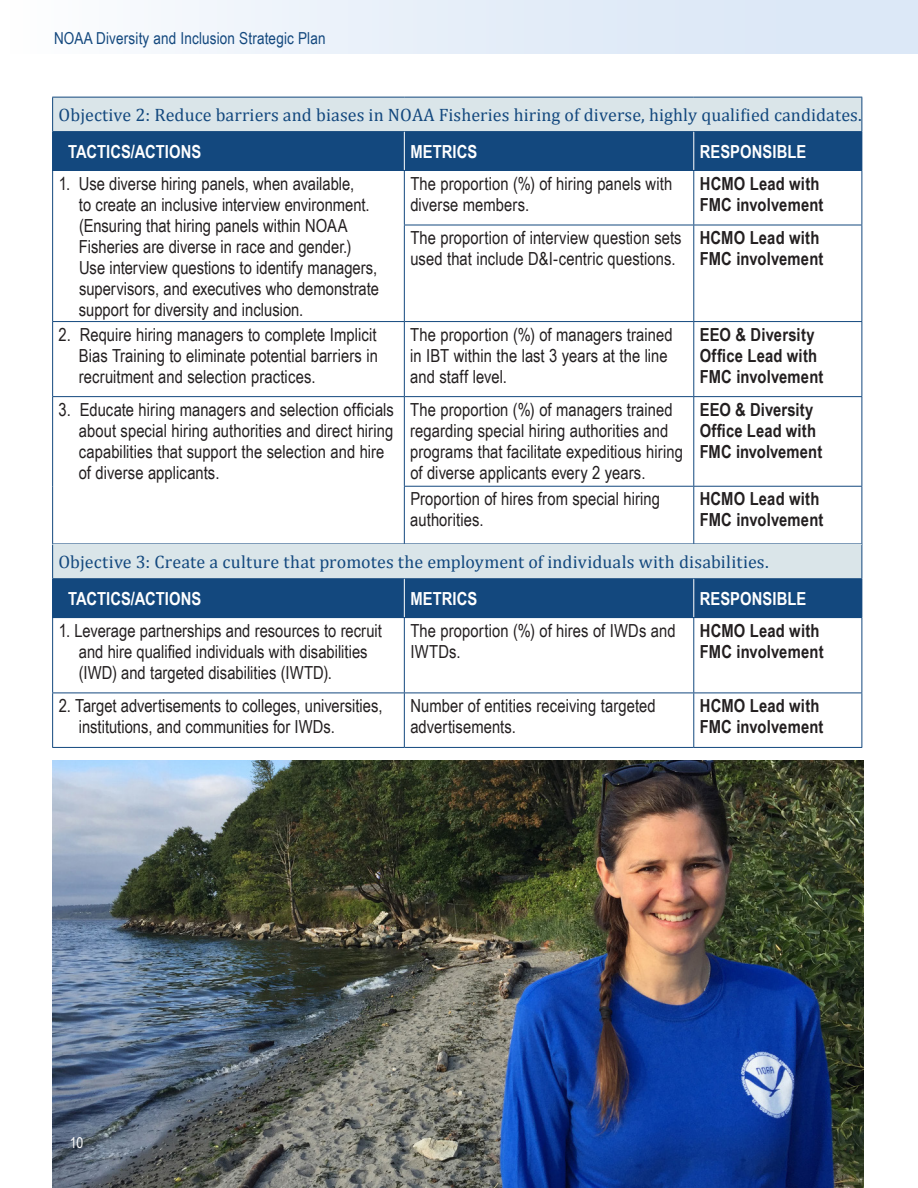
<style>
.page{position:relative;width:918px;height:1188px;background:#fff}
.page>*{position:absolute;margin:0;border:0;box-sizing:border-box;transform-origin:0 0}
.t1{font:18px/21px "Arial Narrow";letter-spacing:.005em;color:#231f20}
.t2{font:700 18px/21px "Arial Narrow";letter-spacing:.01em;color:#231f20}
.t3{font:18px "Cambria";letter-spacing:.005em;color:#13487e}
.t4{font:700 18px "Arial Narrow";letter-spacing:.005em;color:#fff}
.t5{font:16.5px "Arial Narrow";letter-spacing:.01em;color:#13487e}
.t6{font:15px "Arial Narrow";color:#fff}
.s1{color:#13487e}
</style>
<div class="page">
<div style="left:0;top:0;width:918px;height:54px;background:linear-gradient(to right,#fafcfd,#d6e4f5)"></div>
<img style="left:52px;top:761px;width:812px;height:427px">
<div style="left:53px;top:97px;width:809px;height:35px;background:#dae5e9"></div>
<div style="left:53px;top:132px;width:351px;height:38px;background:#13487e"></div>
<div style="left:404px;top:132px;width:290px;height:38px;background:#13487e"></div>
<div style="left:694px;top:132px;width:168px;height:38px;background:#13487e"></div>
<hr style="left:862px;top:97px;width:1px;height:34px;background:#13487e">
<hr style="left:52px;top:97px;width:352px;height:1px;background:#13487e">
<hr style="left:52px;top:97px;width:1px;height:34px;background:#13487e">
<hr style="left:404px;top:97px;width:290px;height:1px;background:#13487e">
<hr style="left:694px;top:97px;width:168px;height:1px;background:#13487e">
<hr style="left:52px;top:131px;width:352px;height:1px;background:#13487e">
<hr style="left:52px;top:132px;width:1px;height:38px;background:#13487e">
<hr style="left:404px;top:131px;width:290px;height:1px;background:#13487e">
<hr style="left:694px;top:131px;width:168px;height:1px;background:#13487e">
<hr style="left:862px;top:132px;width:1px;height:38px;background:#13487e">
<hr style="left:404px;top:132px;width:1px;height:38px;background:#fff">
<hr style="left:693px;top:132px;width:1px;height:38px;background:#fff">
<hr style="left:52px;top:170px;width:352px;height:1px;background:#13487e">
<hr style="left:52px;top:171px;width:1px;height:54px;background:#13487e">
<hr style="left:404px;top:170px;width:290px;height:1px;background:#13487e">
<hr style="left:404px;top:171px;width:1px;height:54px;background:#13487e">
<hr style="left:694px;top:170px;width:168px;height:1px;background:#13487e">
<hr style="left:693px;top:171px;width:1px;height:54px;background:#13487e">
<hr style="left:862px;top:171px;width:1px;height:54px;background:#13487e">
<hr style="left:52px;top:225px;width:1px;height:96px;background:#13487e">
<hr style="left:404px;top:225px;width:290px;height:1px;background:#13487e">
<hr style="left:404px;top:225px;width:1px;height:96px;background:#13487e">
<hr style="left:694px;top:225px;width:168px;height:1px;background:#13487e">
<hr style="left:693px;top:225px;width:1px;height:96px;background:#13487e">
<hr style="left:862px;top:225px;width:1px;height:96px;background:#13487e">
<hr style="left:52px;top:321px;width:352px;height:1px;background:#13487e">
<hr style="left:52px;top:322px;width:1px;height:74px;background:#13487e">
<hr style="left:404px;top:321px;width:290px;height:1px;background:#13487e">
<hr style="left:404px;top:322px;width:1px;height:74px;background:#13487e">
<hr style="left:694px;top:321px;width:168px;height:1px;background:#13487e">
<hr style="left:693px;top:322px;width:1px;height:74px;background:#13487e">
<hr style="left:862px;top:322px;width:1px;height:74px;background:#13487e">
<hr style="left:52px;top:396px;width:352px;height:1px;background:#13487e">
<hr style="left:52px;top:397px;width:1px;height:89px;background:#13487e">
<hr style="left:52px;top:486px;width:1px;height:58px;background:#13487e">
<hr style="left:404px;top:396px;width:290px;height:1px;background:#13487e">
<hr style="left:404px;top:397px;width:1px;height:89px;background:#13487e">
<hr style="left:694px;top:396px;width:168px;height:1px;background:#13487e">
<hr style="left:693px;top:397px;width:1px;height:89px;background:#13487e">
<hr style="left:862px;top:397px;width:1px;height:89px;background:#13487e">
<hr style="left:404px;top:487px;width:1px;height:57px;background:#13487e">
<hr style="left:693px;top:487px;width:1px;height:57px;background:#13487e">
<hr style="left:862px;top:487px;width:1px;height:57px;background:#13487e">
<hr style="left:404px;top:486px;width:290px;height:1px;background:#13487e">
<hr style="left:694px;top:486px;width:168px;height:1px;background:#13487e">
<hr style="left:52px;top:544px;width:352px;height:1px;background:#13487e">
<div style="left:53px;top:544px;width:809px;height:35px;background:#dae5e9"></div>
<div style="left:53px;top:579px;width:351px;height:39px;background:#13487e"></div>
<div style="left:404px;top:579px;width:290px;height:39px;background:#13487e"></div>
<div style="left:694px;top:579px;width:168px;height:39px;background:#13487e"></div>
<hr style="left:862px;top:545px;width:1px;height:33px;background:#13487e">
<hr style="left:52px;top:545px;width:1px;height:33px;background:#13487e">
<hr style="left:52px;top:578px;width:352px;height:1px;background:#13487e">
<hr style="left:52px;top:579px;width:1px;height:38px;background:#13487e">
<hr style="left:404px;top:578px;width:290px;height:1px;background:#13487e">
<hr style="left:694px;top:578px;width:168px;height:1px;background:#13487e">
<hr style="left:862px;top:579px;width:1px;height:38px;background:#13487e">
<hr style="left:52px;top:617px;width:352px;height:1px;background:#13487e">
<hr style="left:52px;top:618px;width:1px;height:75px;background:#13487e">
<hr style="left:862px;top:618px;width:1px;height:75px;background:#13487e">
<hr style="left:52px;top:693px;width:352px;height:1px;background:#13487e">
<hr style="left:52px;top:693px;width:1px;height:54px;background:#13487e">
<hr style="left:694px;top:693px;width:168px;height:1px;background:#13487e">
<hr style="left:862px;top:693px;width:1px;height:54px;background:#13487e">
<hr style="left:52px;top:747px;width:352px;height:1px;background:#13487e">
<hr style="left:694px;top:747px;width:168px;height:1px;background:#13487e">
<hr style="left:404px;top:579px;width:1px;height:38px;background:#fff">
<hr style="left:693px;top:579px;width:1px;height:38px;background:#fff">
<hr style="left:404px;top:618px;width:1px;height:75px;background:#13487e">
<hr style="left:693px;top:618px;width:1px;height:75px;background:#13487e">
<hr style="left:404px;top:693px;width:290px;height:1px;background:#13487e">
<hr style="left:404px;top:693px;width:1px;height:54px;background:#13487e">
<hr style="left:693px;top:693px;width:1px;height:54px;background:#13487e">
<hr style="left:404px;top:747px;width:290px;height:1px;background:#13487e">
<p class="t5" style="left:54px;top:26px;width:273px">NOAA Diversity and Inclusion Strategic Plan</p>
<h3 class="t3" style="left:59px;top:105px;width:805px">Objective 2: Reduce barriers and biases in NOAA Fisheries hiring of diverse, highly qualified candidates.</h3>
<p class="t4" style="left:59px;top:138px;width:144px"><span class="s1">T</span>TACTICS/ACTIONS</p>
<p class="t4" style="left:410px;top:138px;width:69px">METRICS</p>
<p class="t4" style="left:700px;top:138px;width:108px">RESPONSIBLE</p>
<p class="t1" style="left:79px;top:172px;width:301px;text-indent:-20px">1. Use diverse hiring panels, when available,<br>to create an inclusive interview environment. (Ensuring that hiring panels within NOAA Fisheries are diverse in race and gender.)<br>Use interview questions to identify managers, supervisors, and executives who demonstrate support for diversity and inclusion.</p>
<p class="t1" style="left:410px;top:172px;width:263px">The proportion (%) of hiring panels with diverse members.</p>
<p class="t2" style="left:700px;top:172px;width:125px">HCMO Lead with<br>FMC involvement</p>
<p class="t1" style="left:410px;top:227px;width:273px">The proportion of interview question sets used that include D&amp;I-centric questions.</p>
<p class="t2" style="left:700px;top:226px;width:125px">HCMO Lead with<br>FMC involvement</p>
<p class="t1" style="left:79px;top:323px;width:301px;text-align:justify;text-indent:-20px">2. Require hiring managers to complete Implicit Bias Training to eliminate potential barriers in recruitment and selection practices.</p>
<p class="t1" style="left:410px;top:323px;width:264px">The proportion (%) of managers trained in IBT within the last 3 years at the line and staff level.</p>
<p class="t2" style="left:700px;top:323px;width:125px">EEO &amp; Diversity<br>Office Lead with<br>FMC involvement</p>
<p class="t1" style="left:79px;top:398px;width:317px;text-indent:-20px">3. Educate hiring managers and selection officials about special hiring authorities and direct hiring capabilities that support the selection and hire of diverse applicants.</p>
<p class="t1" style="left:410px;top:398px;width:274px">The proportion (%) of managers trained regarding special hiring authorities and programs that facilitate expeditious hiring of diverse applicants every 2 years.</p>
<p class="t2" style="left:700px;top:398px;width:124px">EEO &amp; Diversity<br>Office Lead with<br>FMC involvement</p>
<p class="t1" style="left:410px;top:488px;width:251px">Proportion of hires from special hiring authorities.</p>
<p class="t2" style="left:700px;top:488px;width:125px">HCMO Lead with<br>FMC involvement</p>
<h3 class="t3" style="left:59px;top:552px;width:712px">Objective 3: Create a culture that promotes the employment of individuals with disabilities.</h3>
<p class="t4" style="left:59px;top:585px;width:144px"><span class="s1">T</span>TACTICS/ACTIONS</p>
<p class="t4" style="left:410px;top:585px;width:69px">METRICS</p>
<p class="t4" style="left:700px;top:585px;width:108px">RESPONSIBLE</p>
<p class="t1" style="left:79px;top:619px;width:305px;text-indent:-20px">1. Leverage partnerships and resources to recruit and hire qualified individuals with disabilities (IWD) and targeted disabilities (IWTD).</p>
<p class="t1" style="left:410px;top:619px;width:267px">The proportion (%) of hires of IWDs and<br>IWTDs.</p>
<p class="t2" style="left:700px;top:619px;width:125px">HCMO Lead with<br>FMC involvement</p>
<p class="t1" style="left:79px;top:695px;width:305px;text-indent:-20px">2. Target advertisements to colleges, universities, institutions, and communities for IWDs.</p>
<p class="t1" style="left:410px;top:695px;width:247px">Number of entities receiving targeted advertisements.</p>
<p class="t2" style="left:700px;top:694px;width:125px">HCMO Lead with<br>FMC involvement</p>
<p class="t6" style="left:70px;top:1131px;width:15px">10</p>
</div>
